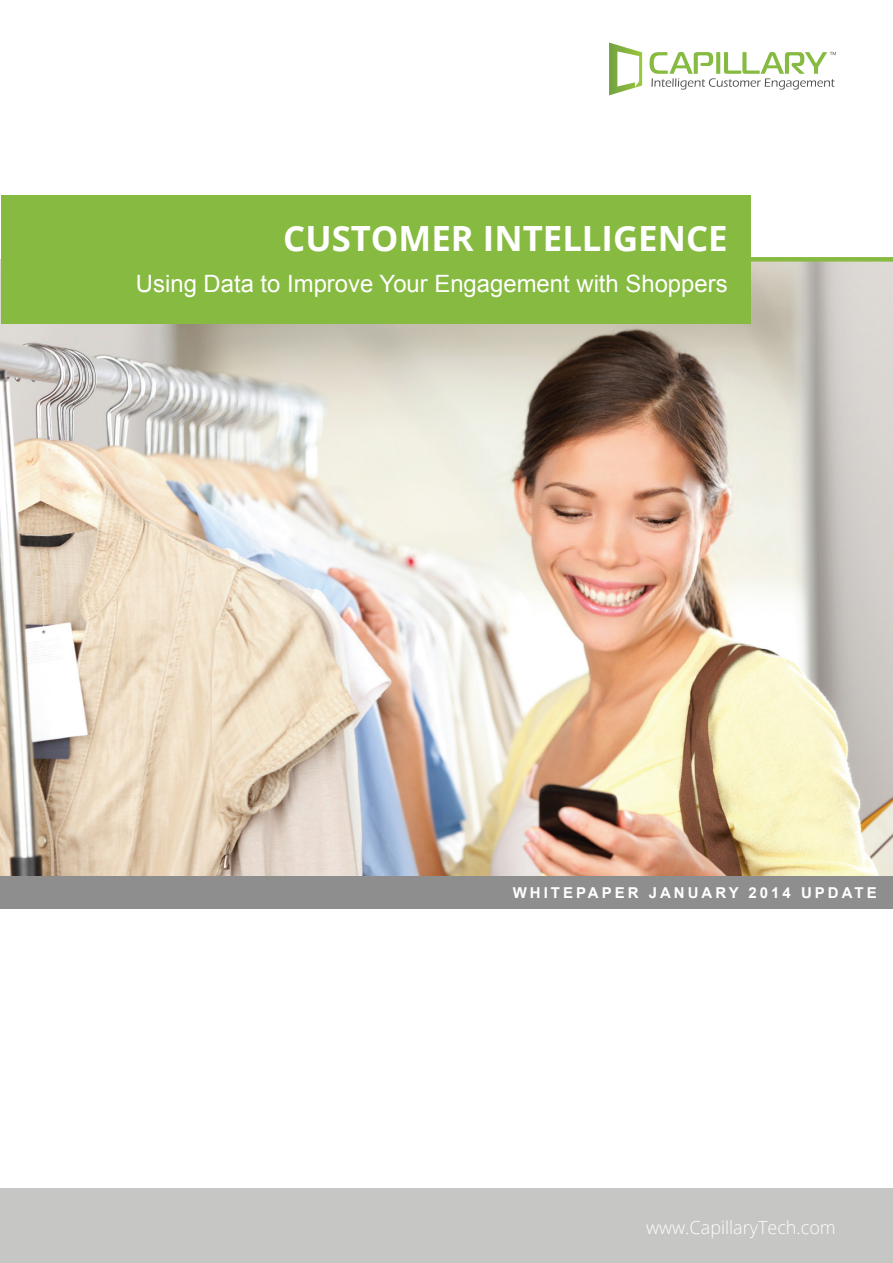
<style>
.page{position:relative;width:893px;height:1263px;background:#fff}
.page>*{position:absolute;margin:0;border:0;box-sizing:border-box;transform-origin:0 0}
.t1{font:700 34.8px "Open Sans";color:#fff}
.t2{font:23.85px "Arial";color:#fff}
.t3{font:300 18px "Open Sans";color:#fff}
.t4{font:700 15px "Arial";letter-spacing:.2em;color:#fff}
</style>
<div class="page">
<div style="left:0;top:1189px;width:893px;height:74px;background:#c6c6c5"></div>
<img style="left:0;top:259px;width:893px;height:625px">
<div style="left:1px;top:195px;width:749px;height:128px;background:#86ba40"></div>
<div style="left:1px;top:876px;width:892px;height:32px;background:#8f8e8e"></div>
<svg style="left:649px;top:52px;width:187px;height:38px"></svg>
<svg style="left:609px;top:43px;width:33px;height:52px"></svg>
<div style="left:750px;top:257px;width:143px;height:5px;background:#86ba40"></div>
<h1 class="t1" style="left:283px;top:214px;width:446px">CUSTOMER INTELLIGENCE</h1>
<p class="t2" style="left:136px;top:268px;width:593px">Using Data to Improve Your Engagement with Shoppers</p>
<p class="t4" style="left:513px;top:883px;width:365px">WHITEPAPER JANUARY 2014 UPDATE</p>
<p class="t3" style="left:646px;top:1215px;width:191px">www.CapillaryTech.com</p>
</div>
